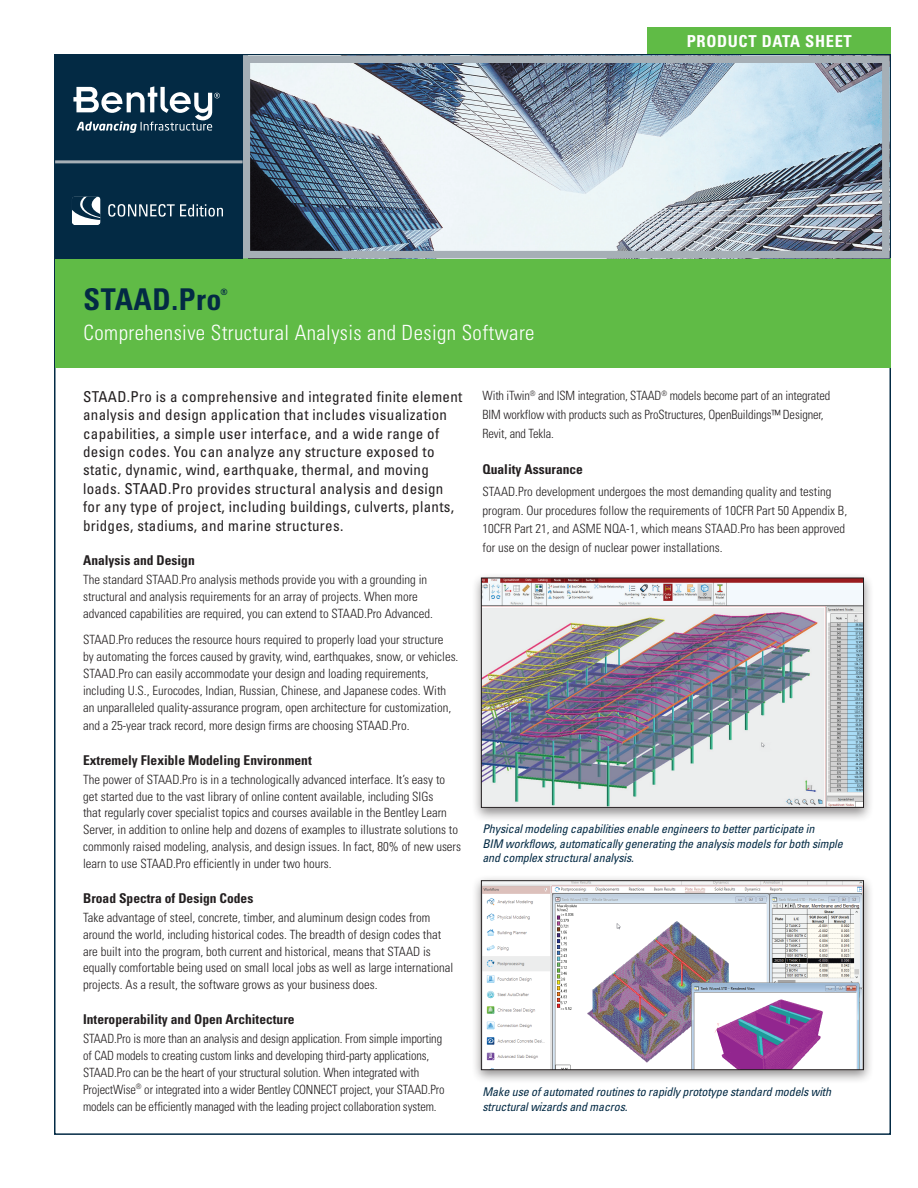
<style>
.page{position:relative;width:918px;height:1188px;background:#fff}
.page>*{position:absolute;margin:0;border:0;box-sizing:border-box;transform-origin:0 0}
.t1{font:700 condensed 30px "Univers";letter-spacing:.02em;color:#032a44}
.t2{font:300 condensed 21px "Univers";letter-spacing:.02em;color:#fff}
.t3{font:700 condensed 16.5px "Univers";letter-spacing:.04em;color:#fff}
.t4{font:condensed 15px/18.5px "Univers";letter-spacing:.02em;color:#231f20}
.t5{font:700 condensed 13.5px "Univers";color:#231f20}
.t6{font:300 condensed 12.75px/17px "Univers";color:#231f20}
.t7{font:italic condensed 12px/14.4px "Univers";letter-spacing:-.01em;color:#032a44}
.t8{font:700 condensed 8.7px "Univers";color:#032a44}
</style>
<div class="page">
<div style="left:648px;top:27px;width:243px;height:27px;background:#60bb46"></div>
<div style="left:55px;top:258px;width:836px;height:110px;background:#60bb46"></div>
<img style="left:252px;top:65px;width:629px;height:184px">
<div style="left:243px;top:56px;width:647px;height:202px;border:8px solid #a6afb6"></div>
<div style="left:471px;top:572px;width:403px;height:250px;background:#231f20;opacity:.5"></div>
<img style="left:480px;top:577px;width:384px;height:231px">
<div style="left:471px;top:875px;width:403px;height:210px;background:#231f20;opacity:.5"></div>
<img style="left:480px;top:880px;width:384px;height:191px">
<div style="left:55px;top:55px;width:188px;height:105px;background:#032a44"></div>
<div style="left:55px;top:161px;width:188px;height:97px;background:#032a44"></div>
<hr style="left:55px;top:160px;width:188px;height:3px;background:#a6afb6">
<svg style="left:108px;top:204px;width:115px;height:13px"></svg>
<svg style="left:72px;top:196px;width:29px;height:29px"></svg>
<svg style="left:72px;top:86px;width:154px;height:78px"></svg>
<h1 class="t1" style="left:84px;top:281px;width:139px">STAAD.Pro</h1>
<p class="t8" style="left:220px;top:286px;width:9px">®</p>
<h2 class="t2" style="left:84px;top:320px;width:453px">Comprehensive Structural Analysis and Design Software</h2>
<p class="t3" style="left:687px;top:31px;width:167px">PRODUCT DATA SHEET</p>
<p class="t4" style="left:83px;top:387px;width:381px">STAAD.Pro is a comprehensive and integrated finite element analysis and design application that includes visualization capabilities, a simple user interface, and a wide range of design codes. You can analyze any structure exposed to static, dynamic, wind, earthquake, thermal, and moving loads. STAAD.Pro provides structural analysis and design for any type of project, including buildings, culverts, plants, bridges, stadiums, and marine structures.</p>
<p class="t5" style="left:83px;top:552px;width:113px">Analysis and Design</p>
<p class="t6" style="left:83px;top:571px;width:351px">The standard STAAD.Pro analysis methods provide you with a grounding in structural and analysis requirements for an array of projects. When more advanced capabilities are required, you can extend to STAAD.Pro Advanced.</p>
<p class="t6" style="left:83px;top:631px;width:377px">STAAD.Pro reduces the resource hours required to properly load your structure<br>by automating the forces caused by gravity, wind, earthquakes, snow, or vehicles.<br>STAAD.Pro can easily accommodate your design and loading requirements, including U.S., Eurocodes, Indian, Russian, Chinese, and Japanese codes. With an unparalleled quality-assurance program, open architecture for customization,</p>
<p class="t6" style="left:83px;top:717px;width:328px">and a 25-year track record, more design firms are choosing STAAD.Pro.</p>
<p class="t5" style="left:83px;top:751px;width:230px">Extremely Flexible Modeling Environment</p>
<p class="t6" style="left:83px;top:771px;width:380px">The power of STAAD.Pro is in a technologically advanced interface. It’s easy to get started due to the vast library of online content available, including SIGs<br>that regularly cover specialist topics and courses available in the Bentley Learn Server, in addition to online help and dozens of examples to illustrate solutions to commonly raised modeling, analysis, and design issues. In fact, 80% of new users learn to use STAAD.Pro efficiently in under two hours.</p>
<p class="t5" style="left:83px;top:890px;width:172px">Broad Spectra of Design Codes</p>
<p class="t6" style="left:83px;top:909px;width:372px">Take advantage of steel, concrete, timber, and aluminum design codes from around the world, including historical codes. The breadth of design codes that are built into the program, both current and historical, means that STAAD is equally comfortable being used on small local jobs as well as large international projects. As a result, the software grows as your business does.</p>
<p class="t5" style="left:83px;top:1011px;width:213px">Interoperability and Open Architecture</p>
<p class="t6" style="left:83px;top:1030px;width:363px">STAAD.Pro is more than an analysis and design application. From simple importing of CAD models to creating custom links and developing third-party applications, STAAD.Pro can be the heart of your structural solution. When integrated with ProjectWise<sup>®</sup> or integrated into a wider Bentley CONNECT project, your STAAD.Pro models can be efficiently managed with the leading project collaboration system.</p>
<p class="t6" style="left:483px;top:386px;width:349px;line-height:18.9px">With iTwin<sup>®</sup> and ISM integration, STAAD<sup>®</sup> models become part of an integrated<br>BIM workflow with products such as ProStructures, OpenBuildings™ Designer,<br>Revit, and Tekla.</p>
<p class="t5" style="left:483px;top:461px;width:102px">Quality Assurance</p>
<p class="t6" style="left:483px;top:482px;width:366px;line-height:18.9px">STAAD.Pro development undergoes the most demanding quality and testing program. Our procedures follow the requirements of 10CFR Part 50 Appendix B, 10CFR Part 21, and ASME NQA-1, which means STAAD.Pro has been approved for use on the design of nuclear power installations.</p>
<p class="t7" style="left:482px;top:822px;width:362px">Physical modeling capabilities enable engineers to better participate in<br>BIM workflows, automatically generating the analysis models for both simple and complex structural analysis.</p>
<p class="t7" style="left:482px;top:1085px;width:350px">Make use of automated routines to rapidly prototype standard models with structural wizards and macros.</p>
</div>
